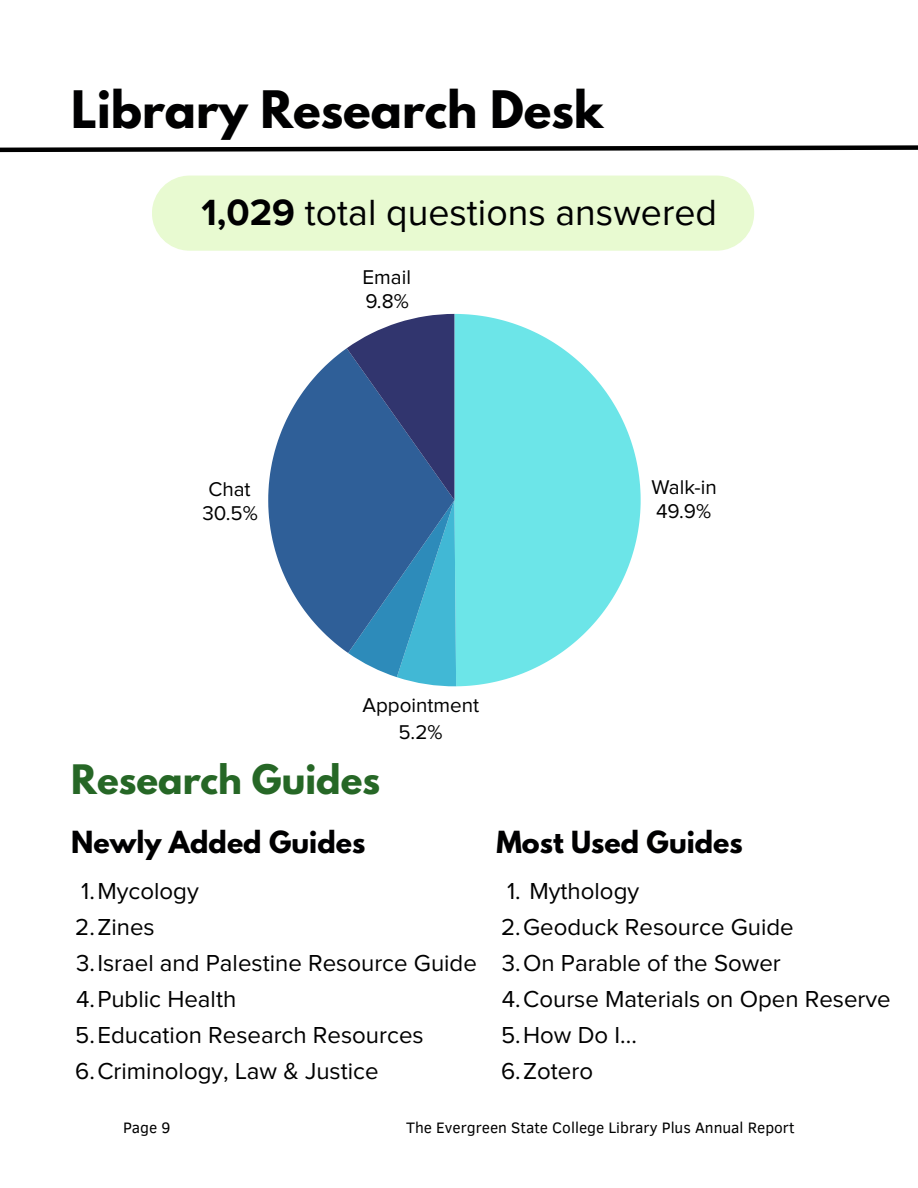
<style>
.page{position:relative;width:918px;height:1188px;background:#fff}
.page>*{position:absolute;margin:0;border:0;box-sizing:border-box;transform-origin:0 0}
.t1{font:700 45.75px "League Spartan";color:#000001}
.t2{font:37.5px "Proxima Nova";color:#000001}
.t3{font:700 36px "League Spartan";color:#266726}
.t4{font:700 27px "League Spartan";color:#000001}
.t5{font:24px "Proxima Nova";color:#000}
.t6{font:20.7px/23.4px "Proxima Nova";color:#000}
.t7{font:15.45px "Clear Sans";color:#000001}
.s1{font-weight:700}
</style>
<div class="page">
<svg style="left:0;top:145px;width:918px;height:8px"></svg>
<div style="left:152px;top:176px;width:602px;height:75px;background:#e8fad1;border-radius:38px"></div>
<svg style="left:456px;top:314px;width:185px;height:372px;fill:#6ce5e8"></svg>
<svg style="left:268px;top:348px;width:79px;height:304px;fill:#2f5f98"></svg>
<svg style="left:347px;top:314px;width:109px;height:373px;background:#3f70a0"></svg>
<h1 class="t1" style="left:71px;top:87px;width:534px">Library Research Desk</h1>
<p class="t2" style="left:202px;top:190px;width:517px"><span class="s1">1,029</span> total questions answered</p>
<p class="t6" style="left:202px;top:479px;width:57px">Chat<br>30.5%</p>
<p class="t6" style="left:363px;top:266px;width:50px">Email<br>9.8%</p>
<p class="t6" style="left:362px;top:692px;width:118px;line-height:27.2px;text-align:center">Appointment<br>5.2%</p>
<h2 class="t3" style="left:71px;top:762px;width:310px">Research Guides</h2>
<p class="t6" style="left:652px;top:477px;width:67px">Walk-in<br>49.9%</p>
<p class="t4" style="left:71px;top:829px;width:296px">Newly Added Guides</p>
<p class="t4" style="left:496px;top:829px;width:248px">Most Used Guides</p>
<p class="t5" style="left:81px;top:880px;width:119px">1.Mycology</p>
<p class="t5" style="left:75px;top:916px;width:81px">2.Zines</p>
<p class="t5" style="left:76px;top:952px;width:402px">3.Israel and Palestine Resource Guide</p>
<p class="t5" style="left:76px;top:988px;width:162px">4.Public Health</p>
<p class="t5" style="left:75px;top:1024px;width:350px">5.Education Research Resources</p>
<p class="t5" style="left:75px;top:1060px;width:305px">6.Criminology, Law &amp; Justice</p>
<h3 class="t5" style="left:507px;top:880px;width:134px">1. Mythology</h3>
<h3 class="t5" style="left:501px;top:916px;width:294px">2.Geoduck Resource Guide</h3>
<p class="t5" style="left:502px;top:952px;width:281px">3.On Parable of the Sower</p>
<p class="t5" style="left:502px;top:988px;width:390px">4.Course Materials on Open Reserve</p>
<p class="t5" style="left:501px;top:1024px;width:137px">5.How Do I...</p>
<p class="t5" style="left:501px;top:1060px;width:94px">6.Zotero</p>
<p class="t7" style="left:123px;top:1116px;width:49px">Page 9</p>
<p class="t7" style="left:406px;top:1116px;width:390px">The Evergreen State College Library Plus Annual Report</p>
</div>
